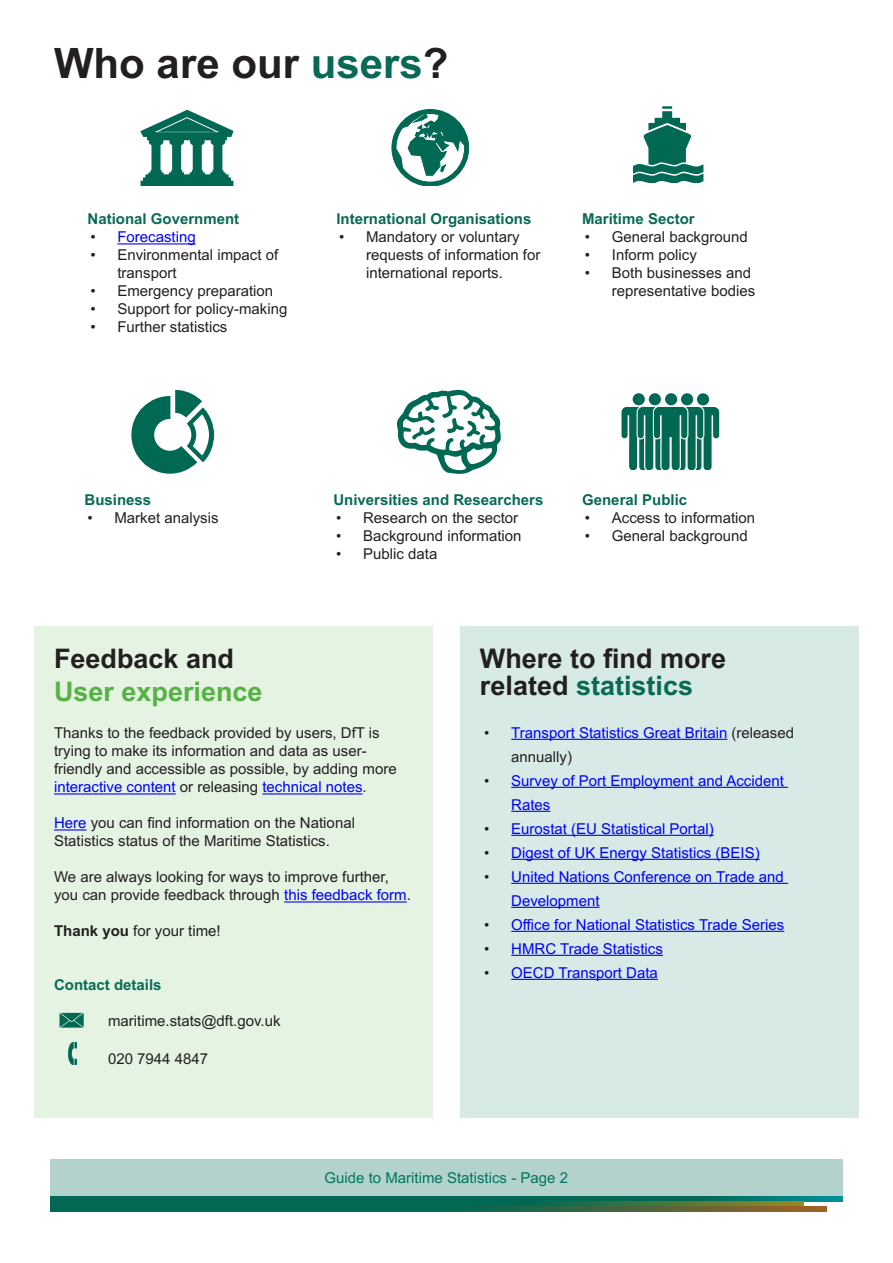
<style>
.page{position:relative;width:893px;height:1263px;background:#fff}
.page>*{position:absolute;margin:0;border:0;box-sizing:border-box;transform-origin:0 0}
.t1{font:42px "Arial Bold MT2";color:#231f20}
.t2{font:27px "Arial Bold MT2";color:#086a56}
.t3{font:700 27px "Arial";color:#231f20}
.t4{font:27px "Arial Bold MT2";color:#57b246}
.t5{font:27px "Arial Bold MT2";color:#231f20}
.t6{font:15px/18px "Arial MT2";color:#231f20}
.t7{font:15px/24px "Arial MT2";color:#00f}
.t8{font:15px "Arial Bold MT2";color:#086a56}
.t9{font:15px "Arial";color:#00f}
.t10{font:15px "Arial MT2";color:#007662}
.s1{color:#086a56}
.s2{color:#231f20}
.s3{color:#00f}
.s4{font-family:"Arial"}
.s5{font-family:"Arial Bold MT2"}
.s6{font-family:"Arial MT2";color:#231f20}
</style>
<div class="page">
<div style="left:50px;top:1160px;width:792px;height:36px;background:#b3d2cb"></div>
<svg style="left:50px;top:1196px;width:792px;height:5px;background:#006b59"></svg>
<svg style="left:50px;top:1201px;width:753px;height:5px;background:#1b6d4a"></svg>
<svg style="left:50px;top:1206px;width:777px;height:6px;background:#256647"></svg>
<svg style="left:140px;top:109px;width:93px;height:77px"></svg>
<hr style="left:117px;top:243px;width:79px;height:1px;background:#00f">
<svg style="left:392px;top:109px;width:77px;height:77px"></svg>
<svg style="left:633px;top:106px;width:70px;height:77px"></svg>
<svg style="left:131px;top:390px;width:83px;height:83px"></svg>
<svg style="left:397px;top:390px;width:104px;height:83px"></svg>
<svg style="left:621px;top:393px;width:98px;height:77px"></svg>
<div style="left:35px;top:626px;width:398px;height:491px;background:#e5f3e3"></div>
<hr style="left:54px;top:793px;width:122px;height:1px;background:#00f">
<hr style="left:262px;top:793px;width:101px;height:1px;background:#00f">
<hr style="left:54px;top:829px;width:33px;height:1px;background:#00f">
<hr style="left:284px;top:901px;width:123px;height:1px;background:#00f">
<svg style="left:60px;top:1013px;width:23px;height:14px"></svg>
<svg style="left:68px;top:1042px;width:9px;height:23px"></svg>
<div style="left:461px;top:626px;width:398px;height:491px;background:#d7eae5"></div>
<hr style="left:511px;top:739px;width:216px;height:1px;background:#00f">
<hr style="left:511px;top:787px;width:277px;height:1px;background:#00f">
<hr style="left:511px;top:811px;width:39px;height:1px;background:#00f">
<hr style="left:511px;top:835px;width:203px;height:1px;background:#00f">
<hr style="left:511px;top:859px;width:249px;height:1px;background:#00f">
<hr style="left:511px;top:883px;width:277px;height:1px;background:#00f">
<hr style="left:511px;top:907px;width:89px;height:1px;background:#00f">
<hr style="left:511px;top:931px;width:273px;height:1px;background:#00f">
<hr style="left:511px;top:955px;width:152px;height:1px;background:#00f">
<hr style="left:511px;top:979px;width:147px;height:1px;background:#00f">
<p class="t1" style="left:54px;top:33px;width:396px">Who are our <span class="s1">users</span>?</p>
<p class="t8" style="left:88px;top:208px;width:153px">National Government</p>
<p class="t7" style="left:90px;top:225px;width:107px"><span class="s2">•</span> Forecasting</p>
<p class="t6" style="left:117px;top:246px;width:162px;text-indent:-27px">• Environmental impact of transport</p>
<p class="t6" style="left:90px;top:282px;width:184px">• Emergency preparation</p>
<p class="t6" style="left:90px;top:300px;width:199px">• Support for policy-making</p>
<p class="t6" style="left:90px;top:318px;width:139px">• Further statistics</p>
<p class="t8" style="left:336px;top:208px;width:197px">International Organisations</p>
<p class="t6" style="left:366px;top:228px;width:176px;text-indent:-27px">• Mandatory or voluntary requests of information for international reports.</p>
<p class="t8" style="left:582px;top:208px;width:114px">Maritime Sector</p>
<p class="t6" style="left:585px;top:228px;width:164px">• General background</p>
<p class="t6" style="left:585px;top:246px;width:114px">• Inform policy</p>
<p class="t6" style="left:585px;top:264px;width:172px;text-align:right">• Both businesses and representative bodies</p>
<p class="t8" style="left:85px;top:489px;width:68px">Business</p>
<p class="t6" style="left:87px;top:509px;width:133px">• Market analysis</p>
<p class="t8" style="left:333px;top:489px;width:212px">Universities and Researchers</p>
<p class="t6" style="left:336px;top:509px;width:184px">• Research on the sector</p>
<p class="t6" style="left:336px;top:527px;width:187px">• Background information</p>
<p class="t6" style="left:336px;top:545px;width:103px">• Public data</p>
<p class="t8" style="left:582px;top:489px;width:107px">General Public</p>
<p class="t6" style="left:585px;top:509px;width:172px">• Access to information</p>
<p class="t6" style="left:585px;top:527px;width:164px">• General background</p>
<p class="t5" style="left:54px;top:640px;width:182px">Feedback and</p>
<p class="t4" style="left:54px;top:672px;width:210px">User experience</p>
<p class="t6" style="left:54px;top:724px;width:344px">Thanks to the feedback provided by users, DfT is trying to make its information and data as user&shy;friendly and accessible as possible, by adding more <span class="s3">interactive content</span> or releasing <span class="s3">technical notes</span>.</p>
<p class="t6" style="left:54px;top:814px;width:302px"><span class="s3">Here</span> <span class="s4">you can find information on the National<br></span>Statistics status of the Maritime Statistics.</p>
<p class="t6" style="left:54px;top:868px;width:358px">We are always looking for ways to improve further, you can provide feedback through <span class="s3">this feedback form</span>.</p>
<p class="t6" style="left:54px;top:922px;width:168px"><span class="s5">Thank you</span> for your time!</p>
<p class="t8" style="left:54px;top:974px;width:109px">Contact details</p>
<p class="t6" style="left:108px;top:1012px;width:174px">maritime.stats@dft.gov.uk</p>
<p class="t6" style="left:108px;top:1050px;width:102px">020 7944 4847</p>
<p class="t3" style="left:480px;top:640px;width:248px">Where to find more</p>
<p class="t2" style="left:480px;top:667px;width:215px"><span class="s2">related</span> statistics</p>
<p class="t7" style="left:511px;top:720px;width:284px;text-indent:-27px"><span class="s2">•</span> Transport Statistics Great Britain <span class="s2">(released annually)</span></p>
<p class="t7" style="left:511px;top:768px;width:274px;text-indent:-27px"><span class="s2">•</span> Survey of Port Employment and Accident<br>Rates</p>
<p class="t7" style="left:484px;top:816px;width:231px"><span class="s2">•</span> Eurostat (EU Statistical Portal)</p>
<p class="t7" style="left:484px;top:840px;width:277px"><span class="s2">•</span> Digest of UK Energy Statistics (BEIS)</p>
<p class="t7" style="left:511px;top:864px;width:274px;text-indent:-27px"><span class="s2">•</span> United Nations Conference on Trade and<br>Development</p>
<p class="t9" style="left:484px;top:914px;width:302px"><span class="s6">•</span> Office for National Statistics Trade Series</p>
<p class="t7" style="left:484px;top:936px;width:180px"><span class="s2">•</span> HMRC Trade Statistics</p>
<p class="t7" style="left:484px;top:960px;width:175px"><span class="s2">•</span> OECD Transport Data</p>
<p class="t10" style="left:325px;top:1168px;width:245px">Guide to Maritime Statistics - Page 2</p>
</div>
